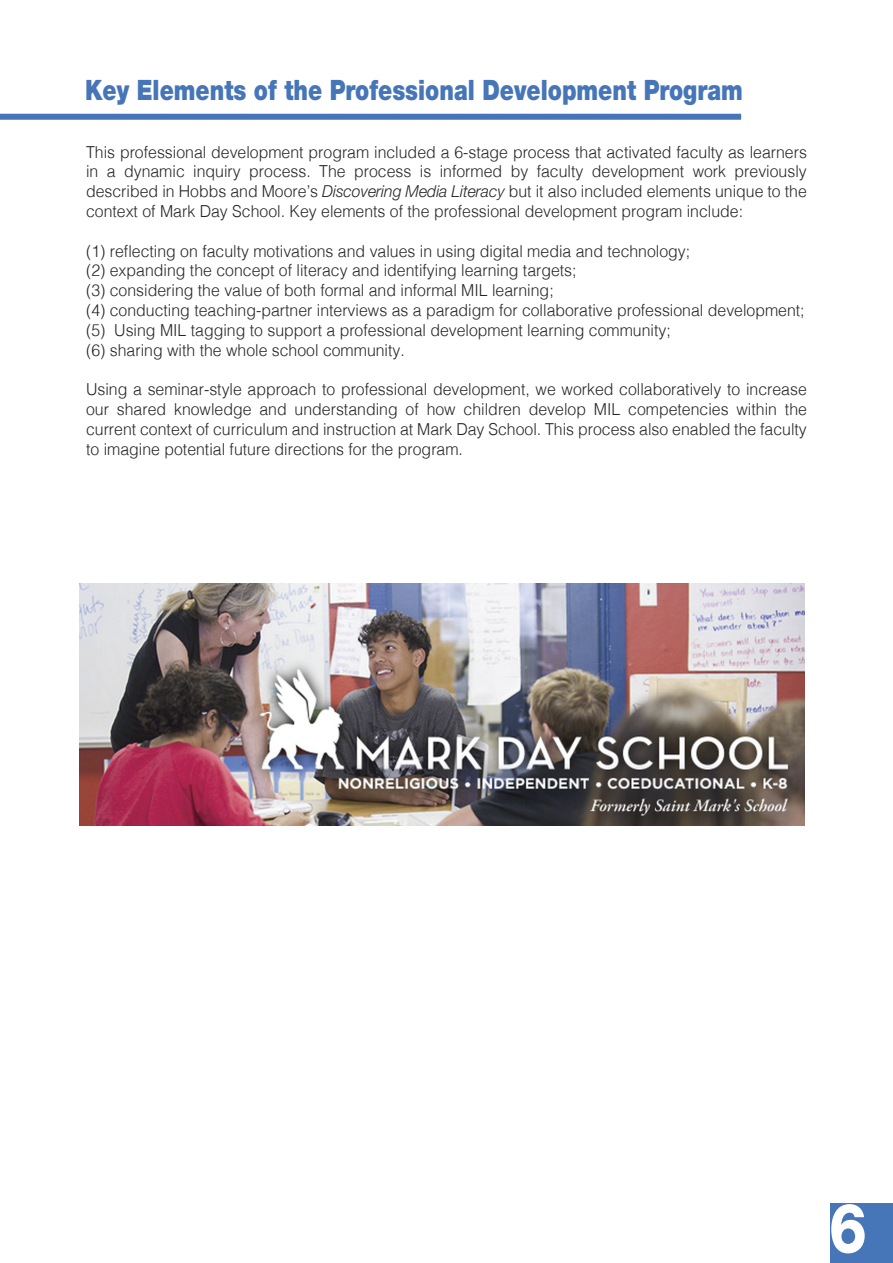
<style>
.page{position:relative;width:893px;height:1263px;background:#fff}
.page>*{position:absolute;margin:0;border:0;box-sizing:border-box;transform-origin:0 0}
.t1{font:800 69px "Helvetica Neue LT Std";color:#fff;scale:.87 1}
.t2{font:900 28.2px "Helvetica Neue LT Std";color:#4675b8;scale:.8 1}
.t3{font:300 16.5px/19.8px "Helvetica";color:#272425;text-align:justify;scale:.96 1}
.s1{font-family:"Helvetica Neue LT Std";font-style:italic}
</style>
<div class="page">
<div style="left:0;top:114px;width:741px;height:6px;background:#4675b8"></div>
<div style="left:830px;top:1204px;width:63px;height:59px;background:#4675b8"></div>
<img style="left:80px;top:583px;width:724px;height:242px">
<h2 class="t2" style="left:85px;top:74px;width:824px">Key Elements of the Professional Development Program</h2>
<p class="t3" style="left:86px;top:141px;width:752px">This professional development program included a 6-stage process that activated faculty as learners in a dynamic inquiry process. The process is informed by faculty development work previously described in Hobbs and Moore’s <span class="s1">Discovering Media Literacy</span> but it also included elements unique to the context of Mark Day School. Key elements of the professional development program include:</p>
<p class="t3" style="left:86px;top:240px;width:750px;text-align:left">(1) reflecting on faculty motivations and values in using digital media and technology;<br>(2) expanding the concept of literacy and identifying learning targets;<br>(3) considering the value of both formal and informal MIL learning;<br>(4) conducting teaching-partner interviews as a paradigm for collaborative professional development; (5) Using MIL tagging to support a professional development learning community;<br>(6) sharing with the whole school community.</p>
<p class="t3" style="left:86px;top:378px;width:752px">Using a seminar-style approach to professional development, we worked collaboratively to increase our shared knowledge and understanding of how children develop MIL competencies within the current context of curriculum and instruction at Mark Day School. This process also enabled the faculty to imagine potential future directions for the program.</p>
<h1 class="t1" style="left:829px;top:1187px;width:45px">6</h1>
</div>
